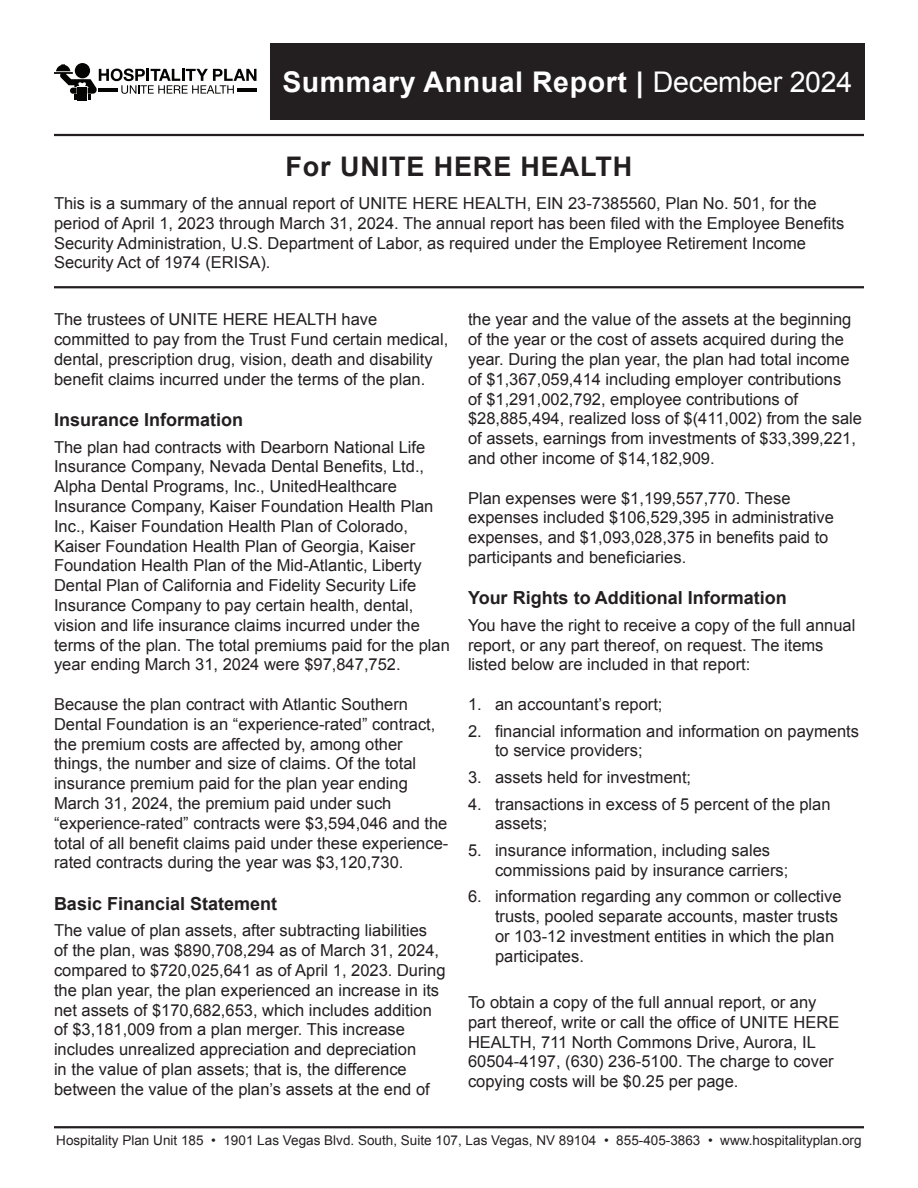
<style>
.page{position:relative;width:918px;height:1188px;background:#fff}
.page>*{position:absolute;margin:0;border:0;box-sizing:border-box;transform-origin:0 0}
.t1{font:700 28.5px "Arial";letter-spacing:.02em;color:#fff}
.t2{font:700 27px "Arial";letter-spacing:.03em;color:#231f20}
.t3{font:700 18px "Arial";color:#231f20}
.t4{font:16.5px/19.8px "Arial";color:#231f20}
.t5{font:13.5px "Arial";color:#231f20}
.s1{font-weight:400}
</style>
<div class="page">
<hr style="left:54px;top:1126px;width:810px;height:2px;background:#231f20">
<div style="left:270px;top:44px;width:595px;height:76px;background:#231f20"></div>
<svg style="left:54px;top:64px;width:202px;height:36px"></svg>
<hr style="left:237px;top:88px;width:19px;height:3px;background:#040503">
<hr style="left:99px;top:88px;width:19px;height:3px;background:#040503">
<hr style="left:54px;top:134px;width:810px;height:2px;background:#231f20">
<hr style="left:54px;top:286px;width:810px;height:2px;background:#231f20">
<h1 class="t1" style="left:282px;top:66px;width:571px">Summary Annual Report | <span class="s1">December 2024</span></h1>
<p class="t2" style="left:286px;top:151px;width:348px">For UNITE HERE HEALTH</p>
<p class="t4" style="left:54px;top:193px;width:792px">This is a summary of the annual report of UNITE HERE HEALTH, EIN 23-7385560, Plan No. 501, for the period of April 1, 2023 through March 31, 2024. The annual report has been filed with the Employee Benefits Security Administration, U.S. Department of Labor, as required under the Employee Retirement Income Security Act of 1974 (ERISA).</p>
<p class="t4" style="left:54px;top:310px;width:396px">The trustees of UNITE HERE HEALTH have committed to pay from the Trust Fund certain medical, dental, prescription drug, vision, death and disability benefit claims incurred under the terms of the plan.</p>
<p class="t3" style="left:54px;top:410px;width:191px">Insurance Information</p>
<p class="t4" style="left:54px;top:437px;width:397px">The plan had contracts with Dearborn National Life Insurance Company, Nevada Dental Benefits, Ltd., Alpha Dental Programs, Inc., UnitedHealthcare Insurance Company, Kaiser Foundation Health Plan Inc., Kaiser Foundation Health Plan of Colorado, Kaiser Foundation Health Plan of Georgia, Kaiser Foundation Health Plan of the Mid-Atlantic, Liberty Dental Plan of California and Fidelity Security Life Insurance Company to pay certain health, dental, vision and life insurance claims incurred under the terms of the plan. The total premiums paid for the plan year ending March 31, 2024 were $97,847,752.</p>
<p class="t4" style="left:54px;top:694px;width:396px">Because the plan contract with Atlantic Southern Dental Foundation is an “experience-rated” contract, the premium costs are affected by, among other things, the number and size of claims. Of the total insurance premium paid for the plan year ending March 31, 2024, the premium paid under such “experience-rated” contracts were $3,594,046 and the total of all benefit claims paid under these experience&shy;rated contracts during the year was $3,120,730.</p>
<p class="t3" style="left:54px;top:894px;width:225px">Basic Financial Statement</p>
<p class="t4" style="left:54px;top:921px;width:393px">The value of plan assets, after subtracting liabilities<br>of the plan, was $890,708,294 as of March 31, 2024, compared to $720,025,641 as of April 1, 2023. During the plan year, the plan experienced an increase in its net assets of $170,682,653, which includes addition of $3,181,009 from a plan merger. This increase includes unrealized appreciation and depreciation<br>in the value of plan assets; that is, the difference between the value of the plan’s assets at the end of</p>
<p class="t4" style="left:468px;top:310px;width:396px">the year and the value of the assets at the beginning of the year or the cost of assets acquired during the year. During the plan year, the plan had total income of $1,367,059,414 including employer contributions<br>of $1,291,002,792, employee contributions of $28,885,494, realized loss of $(411,002) from the sale of assets, earnings from investments of $33,399,221, and other income of $14,182,909.</p>
<p class="t4" style="left:468px;top:488px;width:367px">Plan expenses were $1,199,557,770. These expenses included $106,529,395 in administrative expenses, and $1,093,028,375 in benefits paid to participants and beneficiaries.</p>
<p class="t3" style="left:468px;top:588px;width:320px">Your Rights to Additional Information</p>
<p class="t4" style="left:468px;top:615px;width:389px">You have the right to receive a copy of the full annual report, or any part thereof, on request. The items listed below are included in that report:</p>
<p class="t4" style="left:468px;top:694px;width:196px">1. an accountant’s report;</p>
<p class="t4" style="left:495px;top:721px;width:366px;text-indent:-27px">2. financial information and information on payments to service providers;</p>
<p class="t4" style="left:468px;top:767px;width:225px">3. assets held for investment;</p>
<p class="t4" style="left:495px;top:794px;width:337px;text-indent:-27px">4. transactions in excess of 5 percent of the plan assets;</p>
<p class="t4" style="left:495px;top:840px;width:295px;text-indent:-27px">5. insurance information, including sales commissions paid by insurance carriers;</p>
<p class="t4" style="left:495px;top:887px;width:348px;text-indent:-27px">6. information regarding any common or collective trusts, pooled separate accounts, master trusts or 103-12 investment entities in which the plan participates.</p>
<p class="t4" style="left:468px;top:992px;width:373px">To obtain a copy of the full annual report, or any part thereof, write or call the office of UNITE HERE HEALTH, 711 North Commons Drive, Aurora, IL 60504-4197, (630) 236-5100. The charge to cover copying costs will be $0.25 per page.</p>
<p class="t5" style="left:56px;top:1133px;width:807px">Hospitality Plan Unit 185 • 1901 Las Vegas Blvd. South, Suite 107, Las Vegas, NV 89104 • 855-405-3863 • www.hospitalityplan.org</p>
</div>
